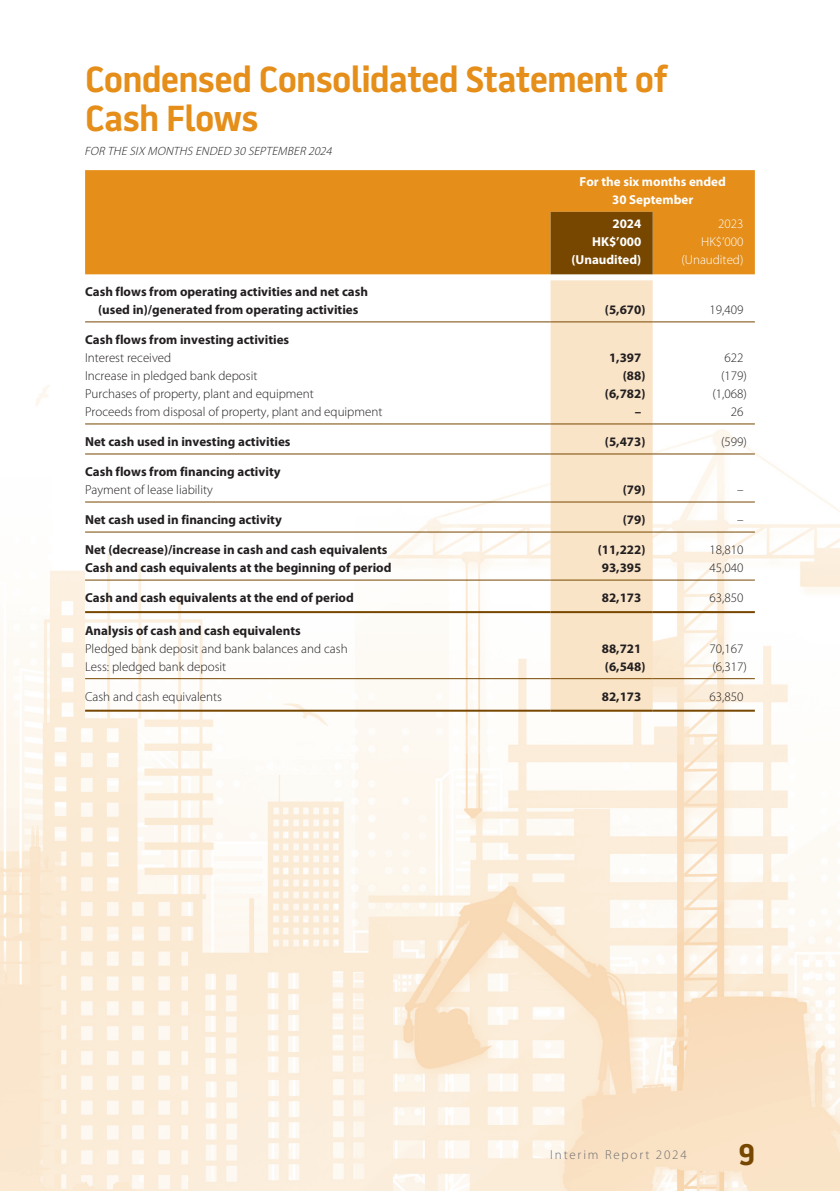
<style>
.page{position:relative;width:840px;height:1191px;background:#fff}
.page>*{position:absolute;margin:0;border:0;box-sizing:border-box;transform-origin:0 0}
.t1{font:700 36px "Battersea";letter-spacing:-.02em;color:#e58e19}
.t2{font:700 30px "Battersea";color:#774700}
._50_Table_txt{font:700 13px/18px "Myriad Pro";color:#231f20;text-align:center}
._50_Table_txt-2{font:300 13px "Myriad Pro";color:#231f20}
._50_Table_txt-3{font:700 13px "Myriad Pro";color:#fff}
._50_Table_txt-4{font:300 13px "Myriad Pro";color:#fff}
.t3{font:300 13px "Myriad Pro";letter-spacing:.14em;color:#6c6d70}
.t4{font:italic 300 12px "Myriad Pro";color:#231f20}
</style>
<div class="page">
<img style="left:0;top:170px;width:839px;height:1021px">
<div style="left:85px;top:170px;width:669px;height:104px;background:#e58e19"></div>
<div style="left:550px;top:212px;width:102px;height:62px;background:#774700"></div>
<div style="left:550px;top:280px;width:102px;height:429px;background:#fae4c8"></div>
<hr style="left:85px;top:321px;width:465px;height:1px;background:#774700">
<hr style="left:550px;top:321px;width:102px;height:1px;background:#774700">
<hr style="left:652px;top:321px;width:102px;height:1px;background:#774700">
<hr style="left:85px;top:423px;width:465px;height:1px;background:#774700">
<hr style="left:550px;top:423px;width:102px;height:1px;background:#774700">
<hr style="left:652px;top:423px;width:102px;height:1px;background:#774700">
<hr style="left:85px;top:453px;width:465px;height:1px;background:#774700">
<hr style="left:550px;top:453px;width:102px;height:1px;background:#774700">
<hr style="left:652px;top:453px;width:102px;height:1px;background:#774700">
<hr style="left:85px;top:501px;width:465px;height:1px;background:#774700">
<hr style="left:550px;top:501px;width:102px;height:1px;background:#774700">
<hr style="left:652px;top:501px;width:102px;height:1px;background:#774700">
<hr style="left:85px;top:531px;width:465px;height:1px;background:#774700">
<hr style="left:550px;top:531px;width:102px;height:1px;background:#774700">
<hr style="left:652px;top:531px;width:102px;height:1px;background:#774700">
<hr style="left:85px;top:579px;width:465px;height:1px;background:#774700">
<hr style="left:550px;top:579px;width:102px;height:1px;background:#774700">
<hr style="left:652px;top:579px;width:102px;height:1px;background:#774700">
<hr style="left:85px;top:611px;width:465px;height:2px;background:#774700">
<hr style="left:550px;top:611px;width:102px;height:2px;background:#774700">
<hr style="left:652px;top:611px;width:102px;height:2px;background:#774700">
<hr style="left:85px;top:678px;width:465px;height:1px;background:#774700">
<hr style="left:550px;top:678px;width:102px;height:1px;background:#774700">
<hr style="left:652px;top:678px;width:102px;height:1px;background:#774700">
<hr style="left:85px;top:709px;width:465px;height:2px;background:#774700">
<hr style="left:550px;top:709px;width:102px;height:2px;background:#774700">
<hr style="left:652px;top:709px;width:102px;height:2px;background:#774700">
<p class="t1" style="left:85px;top:58px;width:583px">Condensed Consolidated Statement of</p>
<p class="t1" style="left:85px;top:96px;width:175px">Cash Flows</p>
<p class="t4" style="left:84px;top:144px;width:251px">FOR THE SIX MONTHS ENDED 30 SEPTEMBER 2024</p>
<p class="_50_Table_txt" style="left:85px;top:282px;width:284px">Cash flows from operating activities and net cash (used in)/generated from operating activities</p>
<p class="_50_Table_txt-3" style="left:579px;top:173px;width:148px">For the six months ended</p>
<p class="_50_Table_txt-3" style="left:611px;top:191px;width:83px">30 September</p>
<p class="_50_Table_txt-3" style="left:612px;top:215px;width:30px">2024</p>
<p class="_50_Table_txt-4" style="left:717px;top:215px;width:27px">2023</p>
<p class="_50_Table_txt-3" style="left:591px;top:233px;width:51px">HK$’000</p>
<p class="_50_Table_txt-4" style="left:700px;top:233px;width:44px">HK$’000</p>
<p class="_50_Table_txt-3" style="left:571px;top:251px;width:71px">(Unaudited)</p>
<p class="_50_Table_txt-4" style="left:681px;top:251px;width:63px">(Unaudited)</p>
<p class="_50_Table_txt" style="left:604px;top:300px;width:42px">(5,670)</p>
<p class="_50_Table_txt-2" style="left:709px;top:302px;width:35px">19,409</p>
<p class="_50_Table_txt" style="left:85px;top:330px;width:205px">Cash flows from investing activities</p>
<p class="_50_Table_txt-2" style="left:85px;top:350px;width:88px">Interest received</p>
<p class="_50_Table_txt" style="left:608px;top:348px;width:34px">1,397</p>
<p class="_50_Table_txt-2" style="left:724px;top:350px;width:21px">622</p>
<p class="_50_Table_txt-2" style="left:85px;top:368px;width:174px">Increase in pledged bank deposit</p>
<p class="_50_Table_txt" style="left:622px;top:366px;width:24px">(88)</p>
<p class="_50_Table_txt-2" style="left:720px;top:368px;width:27px">(179)</p>
<p class="_50_Table_txt-2" style="left:85px;top:386px;width:230px">Purchases of property, plant and equipment</p>
<p class="_50_Table_txt" style="left:604px;top:384px;width:42px">(6,782)</p>
<p class="_50_Table_txt-2" style="left:712px;top:386px;width:36px">(1,068)</p>
<p class="_50_Table_txt-2" style="left:85px;top:404px;width:298px">Proceeds from disposal of property, plant and equipment</p>
<p class="_50_Table_txt" style="left:634px;top:402px;width:8px">–</p>
<p class="_50_Table_txt-2" style="left:730px;top:404px;width:14px">26</p>
<p class="_50_Table_txt" style="left:85px;top:432px;width:207px">Net cash used in investing activities</p>
<p class="_50_Table_txt" style="left:604px;top:432px;width:42px">(5,473)</p>
<p class="_50_Table_txt-2" style="left:720px;top:434px;width:27px">(599)</p>
<p class="_50_Table_txt" style="left:85px;top:462px;width:197px">Cash flows from financing activity</p>
<p class="_50_Table_txt-2" style="left:85px;top:482px;width:129px">Payment of lease liability</p>
<p class="_50_Table_txt" style="left:622px;top:480px;width:24px">(79)</p>
<p class="_50_Table_txt-2" style="left:736px;top:482px;width:8px">–</p>
<p class="_50_Table_txt" style="left:85px;top:510px;width:198px">Net cash used in financing activity</p>
<p class="_50_Table_txt" style="left:622px;top:510px;width:24px">(79)</p>
<p class="_50_Table_txt-2" style="left:736px;top:512px;width:8px">–</p>
<p class="_50_Table_txt" style="left:85px;top:540px;width:304px">Net (decrease)/increase in cash and cash equivalents</p>
<p class="_50_Table_txt" style="left:597px;top:540px;width:49px">(11,222)</p>
<p class="_50_Table_txt-2" style="left:709px;top:542px;width:35px">18,810</p>
<p class="_50_Table_txt" style="left:85px;top:558px;width:308px">Cash and cash equivalents at the beginning of period</p>
<p class="_50_Table_txt" style="left:601px;top:558px;width:41px">93,395</p>
<p class="_50_Table_txt-2" style="left:709px;top:560px;width:35px">45,040</p>
<p class="_50_Table_txt" style="left:85px;top:588px;width:270px">Cash and cash equivalents at the end of period</p>
<p class="_50_Table_txt" style="left:601px;top:588px;width:41px">82,173</p>
<p class="_50_Table_txt-2" style="left:709px;top:590px;width:35px">63,850</p>
<p class="_50_Table_txt" style="left:85px;top:621px;width:217px">Analysis of cash and cash equivalents</p>
<p class="_50_Table_txt-2" style="left:85px;top:641px;width:264px">Pledged bank deposit and bank balances and cash</p>
<p class="_50_Table_txt" style="left:601px;top:639px;width:41px">88,721</p>
<p class="_50_Table_txt-2" style="left:709px;top:641px;width:35px">70,167</p>
<p class="_50_Table_txt-2" style="left:85px;top:659px;width:142px">Less: pledged bank deposit</p>
<p class="_50_Table_txt" style="left:604px;top:657px;width:42px">(6,548)</p>
<p class="_50_Table_txt-2" style="left:712px;top:659px;width:36px">(6,317)</p>
<p class="_50_Table_txt-2" style="left:85px;top:689px;width:138px">Cash and cash equivalents</p>
<p class="_50_Table_txt" style="left:601px;top:687px;width:41px">82,173</p>
<p class="_50_Table_txt-2" style="left:709px;top:689px;width:35px">63,850</p>
<p class="t3" style="left:549px;top:1147px;width:138px">Interim Report 2024</p>
<p class="t2" style="left:737px;top:1136px;width:18px">9</p>
</div>
